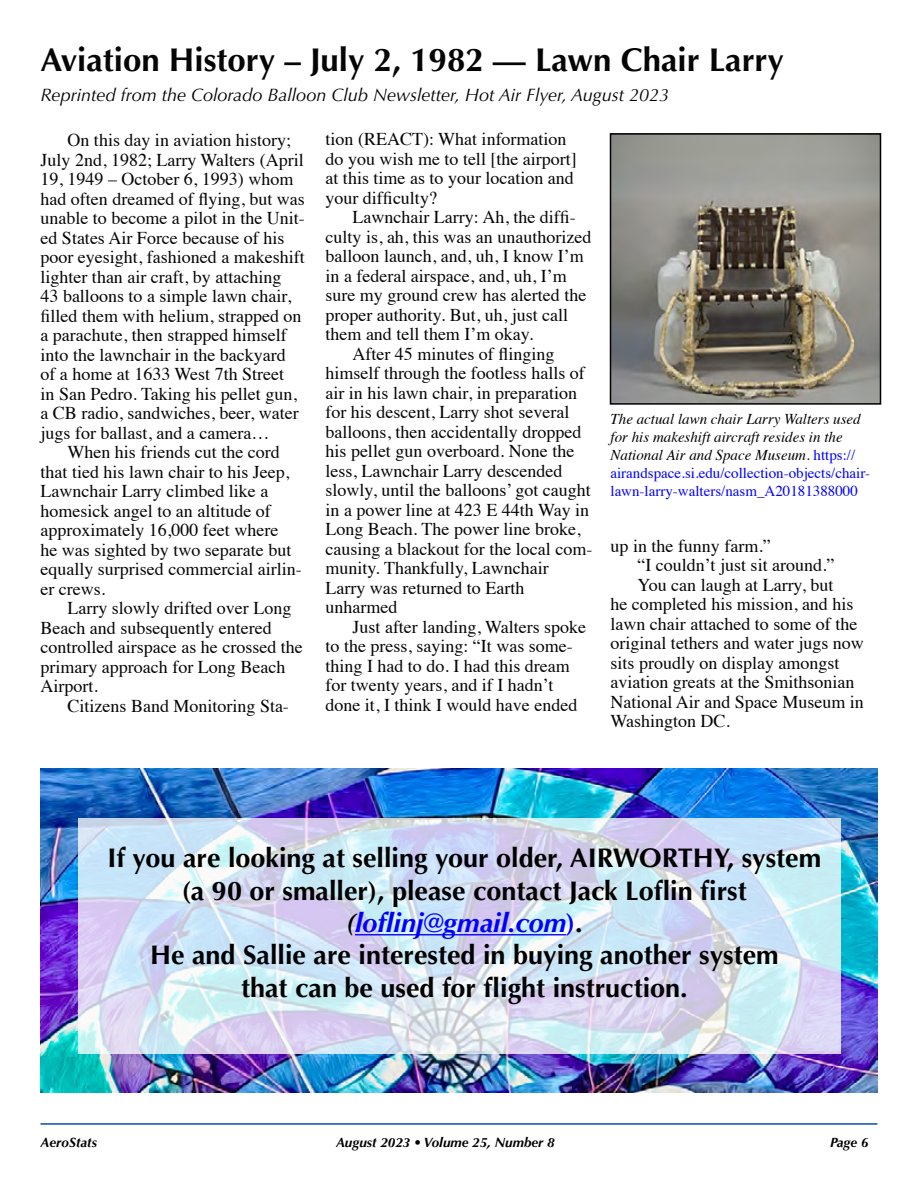
<style>
.page{position:relative;width:918px;height:1188px;background:#fff}
.page>*{position:absolute;margin:0;border:0;box-sizing:border-box;transform-origin:0 0}
.Pa2{font:700 33px "Optima";color:#050505}
.t1{font:700 27px/32.4px "Optima";color:#000;text-align:center}
.t2{font:italic 700 27px "Optima";color:#00f}
.Pa2-2{font:18px/19.5px "Times";color:#050505}
.t3{font:italic 18px "Optima";color:#000}
.t4{font:italic 15px/18px "Times";color:#000}
.t5{font:italic 700 13.5px "Optima";color:#000}
.s1{font-style:normal;color:#00f}
.s2{color:#000}
.s3{font-style:normal}
.s4{font-style:normal;color:#000}
</style>
<div class="page">
<hr style="left:40px;top:1123px;width:838px;height:2px;background:#0b4cb4">
<img style="left:613px;top:136px;width:265px;height:266px">
<div style="left:610px;top:133px;width:271px;height:272px;border:2px solid #000"></div>
<img style="left:40px;top:769px;width:838px;height:323px">
<svg style="left:78px;top:819px;width:762px;height:235px;background:#d3dff1"></svg>
<hr style="left:355px;top:934px;width:211px;height:1px;background:#00f">
<p class="Pa2" style="left:40px;top:40px;width:745px">Aviation History – July 2, 1982 — Lawn Chair Larry</p>
<p class="t3" style="left:40px;top:84px;width:630px">Reprinted from the Colorado Balloon Club Newsletter, Hot Air Flyer, August 2023</p>
<p class="Pa2-2" style="left:40px;top:129px;width:266px;text-indent:27px">On this day in aviation history; July 2nd, 1982; Larry Walters (April 19, 1949 – October 6, 1993) whom had often dreamed of flying, but was unable to become a pilot in the Unit&shy;ed States Air Force because of his poor eyesight, fashioned a makeshift lighter than air craft, by attaching<br>43 balloons to a simple lawn chair, filled them with helium, strapped on a parachute, then strapped himself into the lawnchair in the backyard of a home at 1633 West 7th Street<br>in San Pedro. Taking his pellet gun, a CB radio, sandwiches, beer, water jugs for ballast, and a camera…</p>
<p class="Pa2-2" style="left:40px;top:441px;width:263px;text-indent:27px">When his friends cut the cord that tied his lawn chair to his Jeep,<br>Lawnchair Larry climbed like a homesick angel to an altitude of approximately 16,000 feet where<br>he was sighted by two separate but equally surprised commercial airlin&shy;er crews.</p>
<p class="Pa2-2" style="left:40px;top:597px;width:264px;text-indent:27px">Larry slowly drifted over Long<br>Beach and subsequently entered controlled airspace as he crossed the primary approach for Long Beach<br>Airport.</p>
<p class="Pa2-2" style="left:68px;top:695px;width:223px">Citizens Band Monitoring Sta-</p>
<p class="Pa2-2" style="left:326px;top:128px;width:253px">tion (REACT): What information do you wish me to tell [the airport] at this time as to your location and your difficulty?</p>
<p class="Pa2-2" style="left:326px;top:206px;width:267px;text-indent:27px">Lawnchair Larry: Ah, the diffi&shy;culty is, ah, this was an unauthorized balloon launch, and, uh, I know I’m in a federal airspace, and, uh, I’m sure my ground crew has alerted the proper authority. But, uh, just call them and tell them I’m okay.</p>
<p class="Pa2-2" style="left:326px;top:342px;width:268px;text-indent:27px">After 45 minutes of flinging himself through the footless halls of air in his lawn chair, in preparation for his descent, Larry shot several balloons, then accidentally dropped his pellet gun overboard. None the less, Lawnchair Larry descended slowly, until the balloons’ got caught in a power line at 423 E 44th Way in Long Beach. The power line broke, causing a blackout for the local com&shy;munity. Thankfully, Lawnchair</p>
<p class="Pa2-2" style="left:326px;top:576px;width:200px">Larry was returned to Earth</p>
<p class="Pa2-2" style="left:326px;top:596px;width:73px">unharmed</p>
<p class="Pa2-2" style="left:326px;top:615px;width:262px;text-indent:27px">Just after landing, Walters spoke to the press, saying: “It was some&shy;thing I had to do. I had this dream for twenty years, and if I hadn’t done it, I think I would have ended</p>
<p class="t4" style="left:610px;top:409px;width:261px">The actual lawn chair Larry Walters used for his makeshift aircraft resides in the National Air and Space Museum. <span class="s1">https:// airandspace.si.edu/collection-objects/chair&shy;lawn-larry-walters/nasm_A20181388000</span></p>
<p class="Pa2-2" style="left:610px;top:535px;width:162px">up in the funny farm.”</p>
<p class="Pa2-2" style="left:638px;top:554px;width:199px">“I couldn’t just sit around.”</p>
<p class="Pa2-2" style="left:610px;top:574px;width:255px;text-indent:27px">You can laugh at Larry, but<br>he completed his mission, and his lawn chair attached to some of the original tethers and water jugs now sits proudly on display amongst aviation greats at the Smithsonian<br>National Air and Space Museum in<br>Washington DC.</p>
<p class="t1" style="left:108px;top:842px;width:715px">If you are looking at selling your older, AIRWORTHY, system (a 90 or smaller), please contact Jack Loflin first</p>
<p class="t2" style="left:346px;top:907px;width:238px"><span class="s2">(</span>loflinj@gmail.com<span class="s3">)</span><span class="s4">.</span></p>
<p class="t1" style="left:150px;top:939px;width:630px">He and Sallie are interested in buying another system</p>
<p class="t1" style="left:241px;top:972px;width:448px">that can be used for flight instruction.</p>
<p class="t5" style="left:40px;top:1134px;width:58px">AeroStats</p>
<p class="t5" style="left:336px;top:1134px;width:220px">August 2023 • Volume 25, Number 8</p>
<p class="t5" style="left:830px;top:1134px;width:40px">Page 6</p>
</div>
